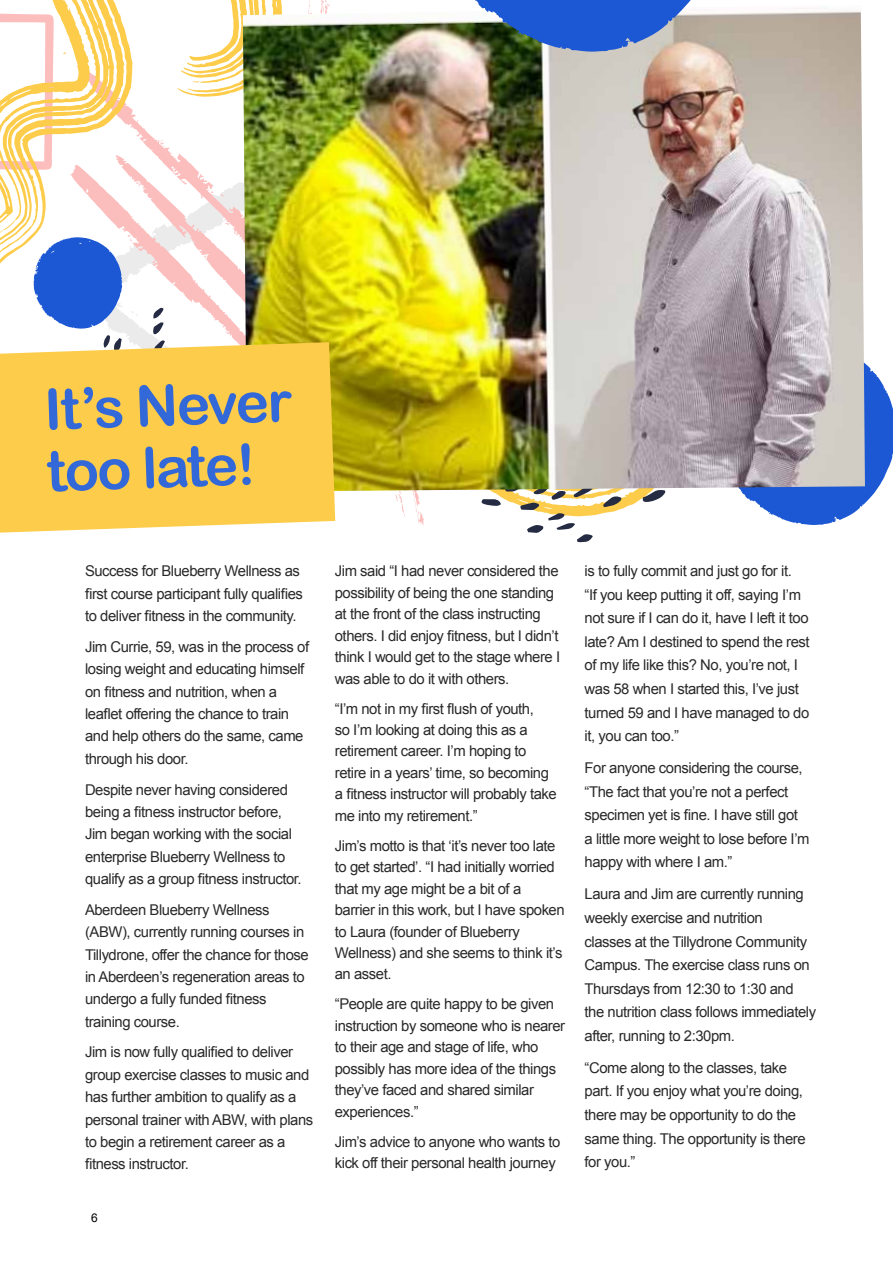
<style>
.page{position:relative;width:893px;height:1263px;background:#fff}
.page>*{position:absolute;margin:0;border:0;box-sizing:border-box;transform-origin:0 0}
.t1{font:56.7px/61.8px "Arial Rounded MT Bold";color:#3368d8}
.t2{font:14.85px/21.5px "Arial";letter-spacing:-.03em;color:#292929}
.t3{font:12px "Arial";color:#000}
</style>
<div class="page">
<svg style="left:309px;top:0;width:18px;height:4px"></svg>
<svg style="left:52px;top:0;width:213px;height:13px"></svg>
<svg style="left:395px;top:492px;width:29px;height:33px"></svg>
<svg style="left:481px;top:492px;width:113px;height:50px"></svg>
<svg style="left:603px;top:363px;width:290px;height:162px"></svg>
<img style="left:243px;top:4px;width:622px;height:488px">
<img style="left:435px;top:0;width:294px;height:67px">
<div style="left:0;top:342px;width:335px;height:191px;background:#fccc4a"></div>
<svg style="left:0;top:13px;width:257px;height:412px"></svg>
<h1 class="t1" style="left:43px;top:378px;width:250px;rotate:-2deg">It’s Never too late!</h1>
<p class="t2" style="left:85px;top:560px;width:219px;line-height:22.4px">Success for Blueberry Wellness as first course participant fully qualifies to deliver fitness in the community.</p>
<p class="t2" style="left:85px;top:636px;width:226px;line-height:22.4px">Jim Currie, 59, was in the process of losing weight and educating himself on fitness and nutrition, when a leaflet offering the chance to train and help others do the same, came through his door.</p>
<p class="t2" style="left:85px;top:778px;width:218px;line-height:22.4px">Despite never having considered being a fitness instructor before, Jim began working with the social enterprise Blueberry Wellness to qualify as a group fitness instructor.</p>
<p class="t2" style="left:85px;top:899px;width:225px;line-height:22.4px">Aberdeen Blueberry Wellness (ABW), currently running courses in<br>Tillydrone, offer the chance for those in Aberdeen’s regeneration areas to undergo a fully funded fitness training course.</p>
<p class="t2" style="left:85px;top:1041px;width:230px;line-height:22.4px">Jim is now fully qualified to deliver group exercise classes to music and has further ambition to qualify as a personal trainer with ABW, with plans to begin a retirement career as a fitness instructor.</p>
<p class="t3" style="left:91px;top:1210px;width:8px">6</p>
<p class="t2" style="left:335px;top:561px;width:227px">Jim said “I had never considered the possibility of being the one standing at the front of the class instructing others. I did enjoy fitness, but I didn’t think I would get to the stage where I was able to do it with others.</p>
<p class="t2" style="left:335px;top:698px;width:224px">“I’m not in my first flush of youth,<br>so I’m looking at doing this as a retirement career. I’m hoping to retire in a years’ time, so becoming a fitness instructor will probably take me into my retirement.”</p>
<p class="t2" style="left:335px;top:835px;width:231px">Jim’s motto is that ‘it’s never too late to get started’. “I had initially worried that my age might be a bit of a barrier in this work, but I have spoken to Laura (founder of Blueberry<br>Wellness) and she seems to think it’s an asset.</p>
<p class="t2" style="left:335px;top:993px;width:232px">“People are quite happy to be given instruction by someone who is nearer to their age and stage of life, who possibly has more idea of the things they’ve faced and shared similar experiences.”</p>
<p class="t2" style="left:335px;top:1131px;width:227px">Jim’s advice to anyone who wants to kick off their personal health journey</p>
<p class="t2" style="left:585px;top:559px;width:227px;line-height:23.5px">is to fully commit and just go for it.<br>“If you keep putting it off, saying I’m not sure if I can do it, have I left it too late? Am I destined to spend the rest of my life like this? No, you’re not, I was 58 when I started this, I’ve just turned 59 and I have managed to do it, you can too.”</p>
<p class="t2" style="left:585px;top:756px;width:226px;line-height:23.5px">For anyone considering the course, “The fact that you’re not a perfect specimen yet is fine. I have still got a little more weight to lose before I’m happy with where I am.”</p>
<p class="t2" style="left:585px;top:883px;width:233px;line-height:23.5px">Laura and Jim are currently running weekly exercise and nutrition<br>classes at the Tillydrone Community Campus. The exercise class runs on Thursdays from 12:30 to 1:30 and the nutrition class follows immediately after, running to 2:30pm.</p>
<p class="t2" style="left:585px;top:1056px;width:223px;line-height:23.5px">“Come along to the classes, take part. If you enjoy what you’re doing, there may be opportunity to do the same thing. The opportunity is there for you.”</p>
</div>
